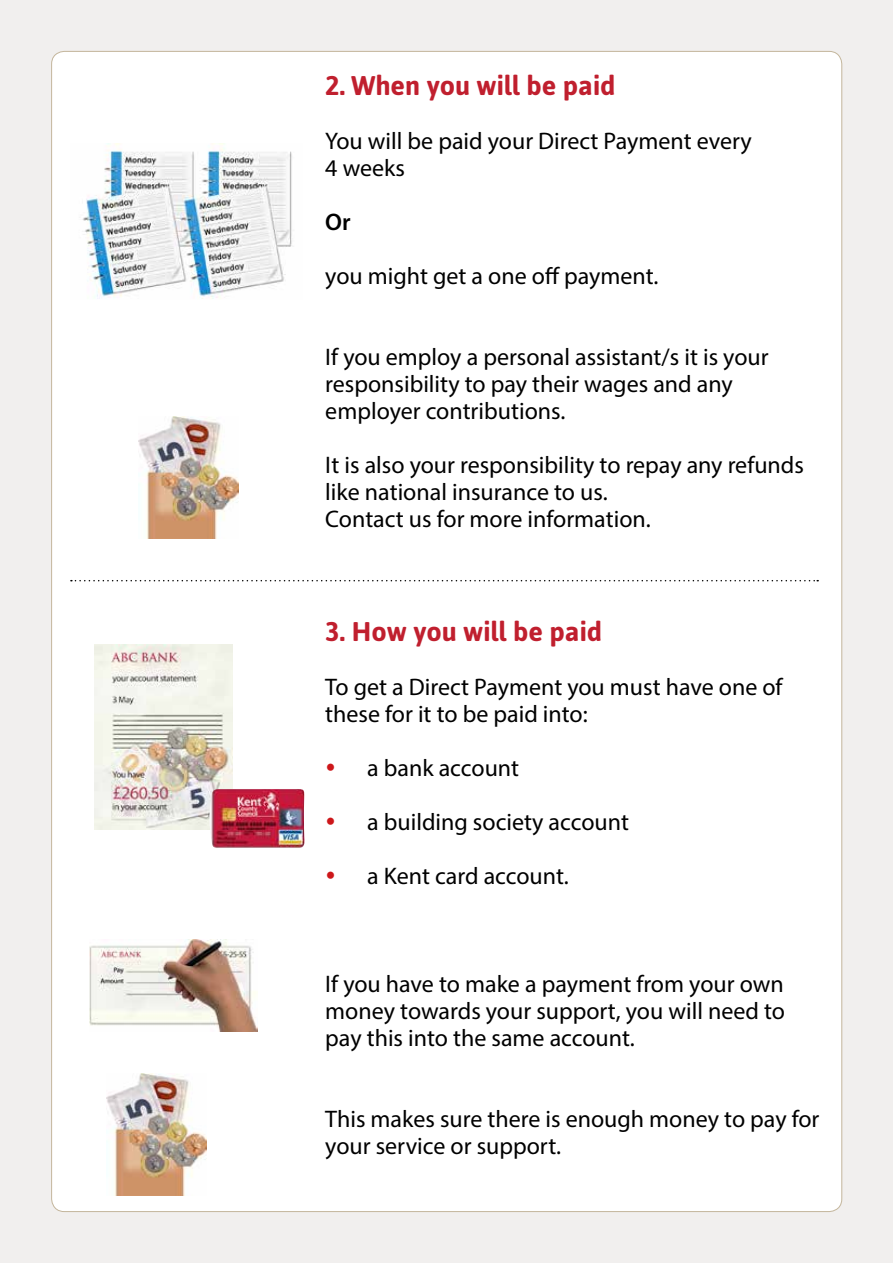
<style>
.page{position:relative;width:893px;height:1263px;background:#f1efee}
.page>*{position:absolute;margin:0;border:0;box-sizing:border-box;transform-origin:0 0}
.t1{font:700 27px "Asap";color:#c01f2e}
.t2{font:24px/27px "Myriad Pro";color:#000}
.t3{font:600 24px "Myriad Pro";color:#000}
.s1{color:#cd171a}
</style>
<div class="page">
<div style="left:52px;top:51px;width:790px;height:1160px;background:#fff;border-radius:13px"></div>
<svg style="left:71px;top:580px;width:747px;height:1px"></svg>
<img style="left:82px;top:144px;width:210px;height:155px">
<img style="left:94px;top:644px;width:139px;height:185px">
<img style="left:209px;top:789px;width:96px;height:59px">
<img style="left:89px;top:940px;width:168px;height:92px">
<img style="left:106px;top:1074px;width:100px;height:121px">
<img style="left:138px;top:417px;width:100px;height:122px">
<p class="t1" style="left:325px;top:70px;width:292px">2. When you will be paid</p>
<p class="t2" style="left:325px;top:127px;width:428px">You will be paid your Direct Payment every<br>4 weeks</p>
<p class="t3" style="left:325px;top:207px;width:27px">Or</p>
<p class="t2" style="left:325px;top:262px;width:335px">you might get a one off payment.</p>
<p class="t2" style="left:325px;top:343px;width:445px">If you employ a personal assistant/s it is your responsibility to pay their wages and any employer contributions.</p>
<p class="t2" style="left:325px;top:451px;width:480px">It is also your responsibility to repay any refunds like national insurance to us.<br>Contact us for more information.</p>
<p class="t1" style="left:325px;top:616px;width:278px">3. How you will be paid</p>
<p class="t2" style="left:325px;top:673px;width:459px">To get a Direct Payment you must have one of these for it to be paid into:</p>
<p class="t2" style="left:325px;top:754px;width:195px"><span class="s1">•</span> a bank account</p>
<p class="t2" style="left:325px;top:808px;width:305px"><span class="s1">•</span> a building society account</p>
<p class="t2" style="left:325px;top:862px;width:245px"><span class="s1">•</span> a Kent card account.</p>
<p class="t2" style="left:325px;top:970px;width:461px;text-align:justify">If you have to make a payment from your own money towards your support, you will need to pay this into the same account.</p>
<p class="t2" style="left:325px;top:1105px;width:496px">This makes sure there is enough money to pay for your service or support.</p>
</div>
